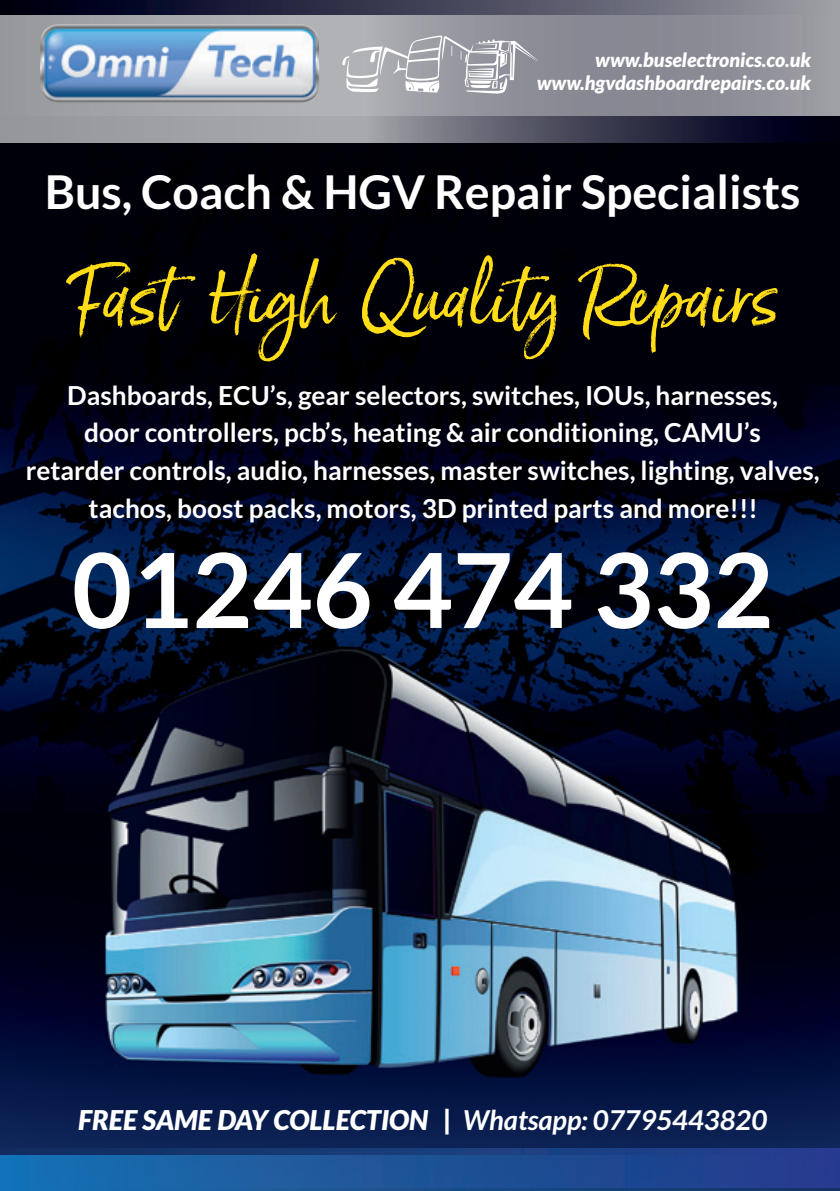
<style>
.page{position:relative;width:840px;height:1191px;background:#fff}
.page>*{position:absolute;margin:0;border:0;box-sizing:border-box;transform-origin:0 0}
.t1{font:700 103.6px "Lato";color:#fff}
.t2{font:73.8px "Born Ready";color:#ffdd17}
.t3{font:700 46.6px "Lato";color:#fff}
.t4{font:italic 900 27.2px "Lato";color:#fff}
.t5{font:700 26.2px/37.8px "Lato";color:#fff;text-align:center}
.t6{font:italic 900 19.6px "Lato";color:#fff}
.s1{font-weight:700}
</style>
<div class="page">
<img style="left:0;top:0;width:839px;height:1148px">
<img style="left:0;top:15px;width:839px;height:127px">
<img style="left:0;top:1148px;width:839px;height:43px">
<img style="left:0;top:1155px;width:839px;height:33px">
<img style="left:40px;top:24px;width:279px;height:78px">
<svg style="left:342px;top:35px;width:196px;height:59px;background:#b1b2b8"></svg>
<p class="t6" style="left:595px;top:48px;width:217px">www.buselectronics.co.uk</p>
<p class="t6" style="left:536px;top:71px;width:275px">www.hgvdashboardrepairs.co.uk</p>
<p class="t3" style="left:45px;top:165px;width:756px">Bus, Coach &amp; HGV Repair Specialists</p>
<p class="t2" style="left:68px;top:253px;width:713px">Fast High Quality Repairs</p>
<p class="t5" style="left:26px;top:376px;width:795px">Dashboards, ECU’s, gear selectors, switches, IOUs, harnesses,<br>door controllers, pcb’s, heating &amp; air conditioning, CAMU’s<br>retarder controls, audio, harnesses, master switches, lighting, valves, tachos, boost packs, motors, 3D printed parts and more!!!</p>
<p class="t1" style="left:72px;top:531px;width:702px">01246 474 332</p>
<p class="t4" style="left:78px;top:1104px;width:690px">FREE SAME DAY COLLECTION | <span class="s1">Whatsapp: 07795443820</span></p>
</div>
